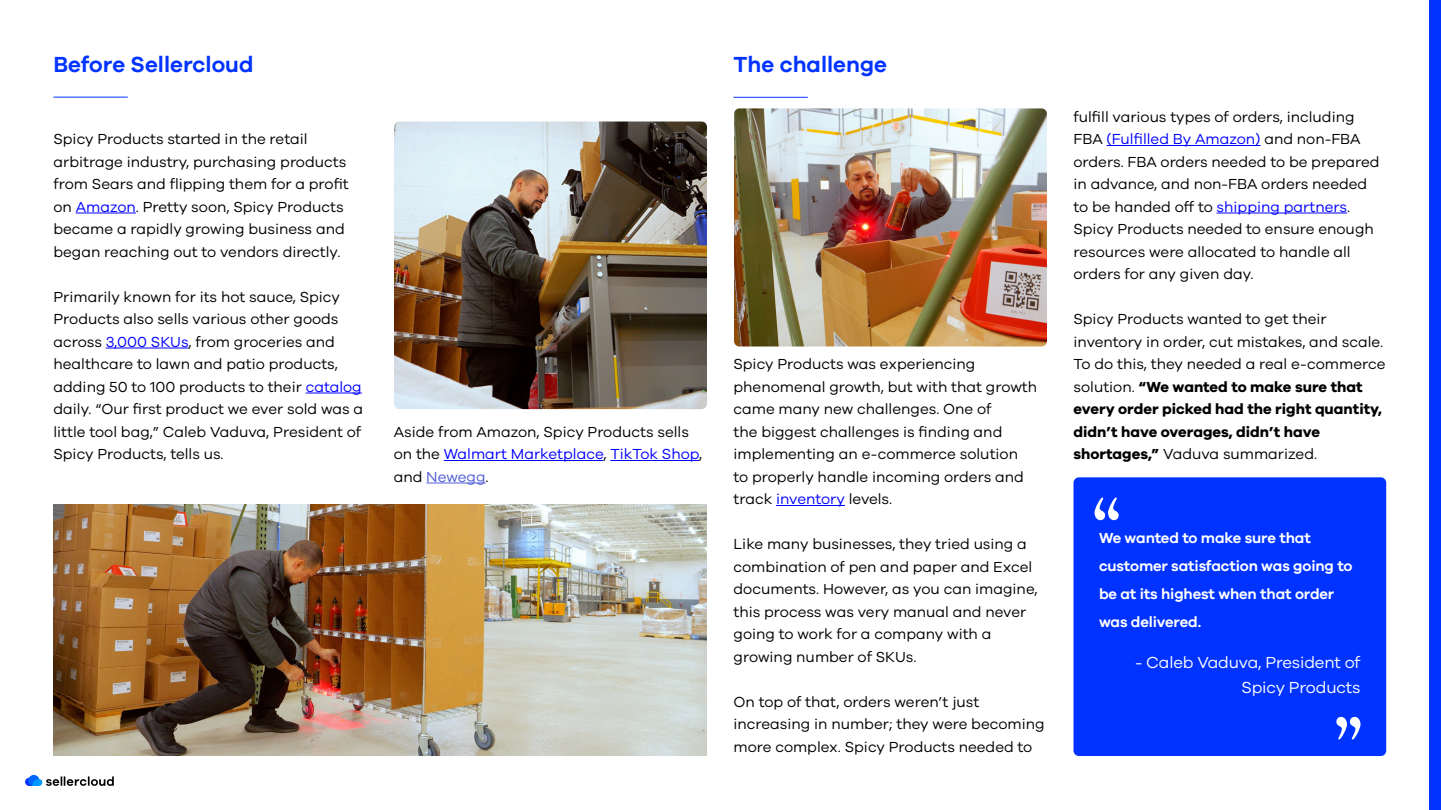
<style>
.page{position:relative;width:1441px;height:810px;background:#fff}
.page>*{position:absolute;margin:0;border:0;box-sizing:border-box;transform-origin:0 0}
.t1{font:600 22.5px "Galano Grotesque";color:#03f}
.t2{font:16.5px/24.8px "Galano Grotesque";letter-spacing:-.01em;color:#fff;text-align:right}
.Paragraph_Regular_hyperlink{font:15px/22.5px "Galano Grotesque";color:#000}
.t3{font:600 15px/27.8px "Galano Grotesque";letter-spacing:-.01em;color:#fff}
.s1{color:#00f}
.s2{color:#4f5cd6}
.s3{font-weight:700}
</style>
<div class="page">
<svg style="left:25px;top:775px;width:89px;height:11px"></svg>
<div style="left:1428px;top:1px;width:12px;height:809px;background:#03f"></div>
<hr style="left:53px;top:97px;width:75px;height:1px;background:#03f">
<hr style="left:76px;top:213px;width:60px;height:1px;background:#00f">
<hr style="left:106px;top:348px;width:82px;height:1px;background:#00f">
<hr style="left:306px;top:393px;width:56px;height:1px;background:#00f">
<hr style="left:444px;top:460px;width:159px;height:1px;background:#00f">
<hr style="left:610px;top:460px;width:89px;height:1px;background:#00f">
<hr style="left:426px;top:483px;width:59px;height:1px;background:#4f5cd6">
<img style="left:394px;top:122px;width:313px;height:287px">
<hr style="left:776px;top:505px;width:68px;height:1px;background:#00f">
<hr style="left:1106px;top:145px;width:154px;height:1px;background:#00f">
<hr style="left:1216px;top:213px;width:130px;height:1px;background:#00f">
<img style="left:734px;top:108px;width:312px;height:238px">
<hr style="left:733px;top:97px;width:74px;height:1px;background:#03f">
<img style="left:53px;top:504px;width:654px;height:252px">
<div style="left:1073px;top:477px;width:312px;height:279px;background:#03f;border-radius:5px"></div>
<svg style="left:1094px;top:498px;width:24px;height:22px"></svg>
<svg style="left:1336px;top:717px;width:24px;height:23px"></svg>
<h2 class="t1" style="left:53px;top:51px;width:201px">Before Sellercloud</h2>
<p class="Paragraph_Regular_hyperlink" style="left:53px;top:127px;width:297px">Spicy Products started in the retail arbitrage industry, purchasing products from Sears and flipping them for a profit on <span class="s1">Amazon</span>. Pretty soon, Spicy Products became a rapidly growing business and began reaching out to vendors directly.</p>
<p class="Paragraph_Regular_hyperlink" style="left:53px;top:285px;width:311px">Primarily known for its hot sauce, Spicy Products also sells various other goods across <span class="s1">3,000 SKUs</span>, from groceries and healthcare to lawn and patio products, adding 50 to 100 products to their <span class="s1">catalog </span>daily. “Our first product we ever sold was a little tool bag,” Caleb Vaduva, President of Spicy Products, tells us.</p>
<p class="Paragraph_Regular_hyperlink" style="left:394px;top:420px;width:310px">Aside from Amazon, Spicy Products sells on the <span class="s1">Walmart Marketplace</span>, <span class="s1">TikTok Shop</span>, and <span class="s2">Newegg</span>.</p>
<h2 class="t1" style="left:733px;top:51px;width:155px">The challenge</h2>
<p class="Paragraph_Regular_hyperlink" style="left:733px;top:352px;width:305px">Spicy Products was experiencing phenomenal growth, but with that growth came many new challenges. One of<br>the biggest challenges is finding and implementing an e-commerce solution<br>to properly handle incoming orders and track <span class="s1">inventory</span> levels.</p>
<p class="Paragraph_Regular_hyperlink" style="left:733px;top:532px;width:305px">Like many businesses, they tried using a combination of pen and paper and Excel documents. However, as you can imagine, this process was very manual and never going to work for a company with a growing number of SKUs.</p>
<p class="Paragraph_Regular_hyperlink" style="left:733px;top:690px;width:312px">On top of that, orders weren’t just increasing in number; they were becoming more complex. Spicy Products needed to</p>
<p class="Paragraph_Regular_hyperlink" style="left:1073px;top:105px;width:307px">fulfill various types of orders, including FBA <span class="s1">(Fulfilled By Amazon)</span> and non-FBA orders. FBA orders needed to be prepared in advance, and non-FBA orders needed to be handed off to <span class="s1">shipping partners</span>.<br>Spicy Products needed to ensure enough resources were allocated to handle all orders for any given day.</p>
<p class="Paragraph_Regular_hyperlink" style="left:1073px;top:307px;width:313px">Spicy Products wanted to get their inventory in order, cut mistakes, and scale.<br>To do this, they needed a real e-commerce solution. <span class="s3">“We wanted to make sure that every order picked had the right quantity, didn’t have overages, didn’t have shortages,”</span> Vaduva summarized.</p>
<p class="t3" style="left:1098px;top:524px;width:255px">We wanted to make sure that customer satisfaction was going to be at its highest when that order was delivered.</p>
<p class="t2" style="left:1134px;top:649px;width:227px">- Caleb Vaduva, President of<br>Spicy Products</p>
</div>
